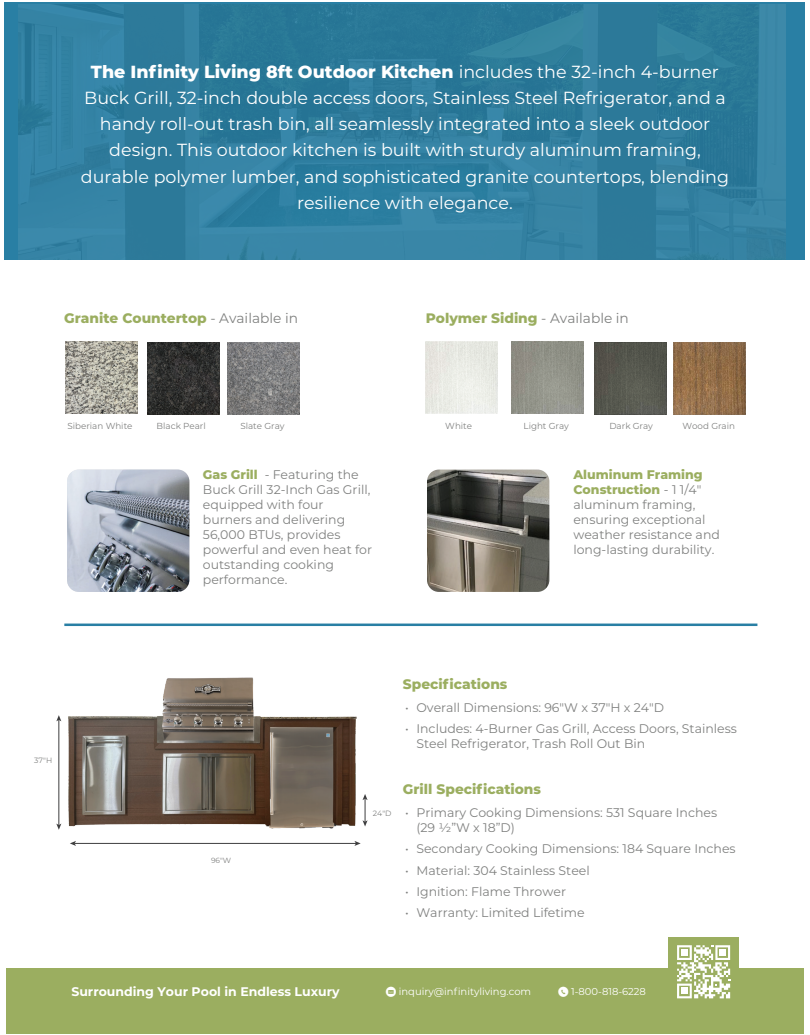
<style>
.page{position:relative;width:810px;height:1035px;background:#fff}
.page>*{position:absolute;margin:0;border:0;box-sizing:border-box;transform-origin:0 0}
.t1{font:17.5px/26.2px "Montserrat";color:#fff;text-align:center}
.t2{font:800 13.75px "Montserrat";color:#9bae60}
.t3{font:12.5px/15px "Montserrat";color:#808180}
.t4{font:700 12.5px "Montserrat";color:#fff}
.t5{font:10px "Montserrat";color:#fff}
.t6{font:8.75px "Montserrat";color:#808180}
.t7{font:7.62px "Montserrat";color:#808180}
.t8{font:7.5px "Montserrat";color:#808180}
.s1{font-weight:800}
.s2{font-weight:400;color:#808180}
.s3{font-weight:800;color:#9bae60}
.s4{font-family:"Social Media Circled"}
</style>
<div class="page">
<div style="left:5px;top:2px;width:800px;height:258px;background:#297fa4"></div>
<img style="left:18px;top:4px;width:767px;height:256px">
<div style="left:6px;top:968px;width:798px;height:66px;background:#9bae60"></div>
<div style="left:668px;top:937px;width:71px;height:67px;background:#9bae60"></div>
<svg style="left:677px;top:945px;width:53px;height:53px"></svg>
<div style="left:681px;top:950px;width:7px;height:6px;background:#fff"></div>
<div style="left:720px;top:949px;width:6px;height:7px;background:#fff"></div>
<div style="left:681px;top:988px;width:7px;height:6px;background:#fff"></div>
<hr style="left:64px;top:624px;width:693px;height:2px;background:#297fa4">
<img style="left:56px;top:623px;width:330px;height:220px">
<hr style="left:74px;top:843px;width:282px;height:1px;background:#3e3e3f">
<svg style="left:70px;top:841px;width:6px;height:5px"></svg>
<svg style="left:354px;top:841px;width:7px;height:5px"></svg>
<hr style="left:59px;top:720px;width:1px;height:105px;background:#3e3e3f">
<svg style="left:56px;top:715px;width:5px;height:6px"></svg>
<svg style="left:56px;top:824px;width:5px;height:6px"></svg>
<svg style="left:363px;top:794px;width:5px;height:33px"></svg>
<img style="left:67px;top:470px;width:122px;height:122px">
<img style="left:427px;top:470px;width:122px;height:122px">
<img style="left:66px;top:342px;width:72px;height:72px">
<img style="left:228px;top:343px;width:72px;height:72px">
<img style="left:148px;top:342px;width:72px;height:72px">
<img style="left:512px;top:342px;width:72px;height:72px">
<img style="left:594px;top:342px;width:72px;height:72px">
<img style="left:426px;top:342px;width:72px;height:72px">
<img style="left:674px;top:343px;width:72px;height:71px">
<p class="t1" style="left:81px;top:58px;width:650px"><span class="s1">The Infinity Living 8ft Outdoor Kitchen</span> includes the 32-inch 4-burner Buck Grill, 32-inch double access doors, Stainless Steel Refrigerator, and a handy roll-out trash bin, all seamlessly integrated into a sleek outdoor design. This outdoor kitchen is built with sturdy aluminum framing, durable polymer lumber, and sophisticated granite countertops, blending resilience with elegance.</p>
<p class="t2" style="left:64px;top:308px;width:235px">Granite Countertop <span class="s2">- Available in</span></p>
<p class="t2" style="left:426px;top:308px;width:205px">Polymer Siding <span class="s2">- Available in</span></p>
<p class="t6" style="left:67px;top:419px;width:67px">Siberian White</p>
<p class="t6" style="left:157px;top:419px;width:51px">Black Pearl</p>
<p class="t6" style="left:240px;top:419px;width:46px">Slate Gray</p>
<p class="t6" style="left:445px;top:419px;width:28px">White</p>
<p class="t6" style="left:524px;top:419px;width:47px">Light Gray</p>
<p class="t6" style="left:609px;top:419px;width:45px">Dark Gray</p>
<p class="t6" style="left:682px;top:419px;width:54px">Wood Grain</p>
<p class="t3" style="left:203px;top:466px;width:171px"><span class="s3">Gas Grill</span> - Featuring the<br>Buck Grill 32-Inch Gas Grill, equipped with four burners and delivering<br>56,000 BTUs, provides powerful and even heat for outstanding cooking performance.</p>
<p class="t3" style="left:573px;top:466px;width:148px"><span class="s3">Aluminum Framing<br>Construction</span> - 1 1/4" aluminum framing, ensuring exceptional weather resistance and long-lasting durability.</p>
<p class="t7" style="left:34px;top:755px;width:19px">37"H</p>
<p class="t8" style="left:211px;top:856px;width:22px">96"W</p>
<p class="t2" style="left:403px;top:674px;width:106px">Specifications</p>
<p class="t3" style="left:405px;top:699px;width:261px">• Overall Dimensions: 96"W x 37"H x 24"D</p>
<p class="t3" style="left:416px;top:721px;width:322px;text-indent:-11px">• Includes: 4-Burner Gas Grill, Access Doors, Stainless<br>Steel Refrigerator, Trash Roll Out Bin</p>
<p class="t7" style="left:373px;top:808px;width:20px">24"D</p>
<p class="t2" style="left:403px;top:779px;width:140px">Grill Specifications</p>
<p class="t3" style="left:416px;top:805px;width:302px;text-indent:-11px">• Primary Cooking Dimensions: 531 Square Inches (29 ½”W x 18”D)</p>
<p class="t3" style="left:405px;top:841px;width:332px">• Secondary Cooking Dimensions: 184 Square Inches</p>
<p class="t3" style="left:405px;top:862px;width:186px">• Material: 304 Stainless Steel</p>
<p class="t3" style="left:405px;top:883px;width:162px">• Ignition: Flame Thrower</p>
<p class="t3" style="left:405px;top:905px;width:181px">• Warranty: Limited Lifetime</p>
<p class="t4" style="left:71px;top:983px;width:270px">Surrounding Your Pool in Endless Luxury</p>
<p class="t5" style="left:386px;top:984px;width:147px"><span class="s4">k</span> inquiry@infinityliving.com</p>
<p class="t5" style="left:558px;top:984px;width:89px"><span class="s4">m</span> 1-800-818-6228</p>
</div>
